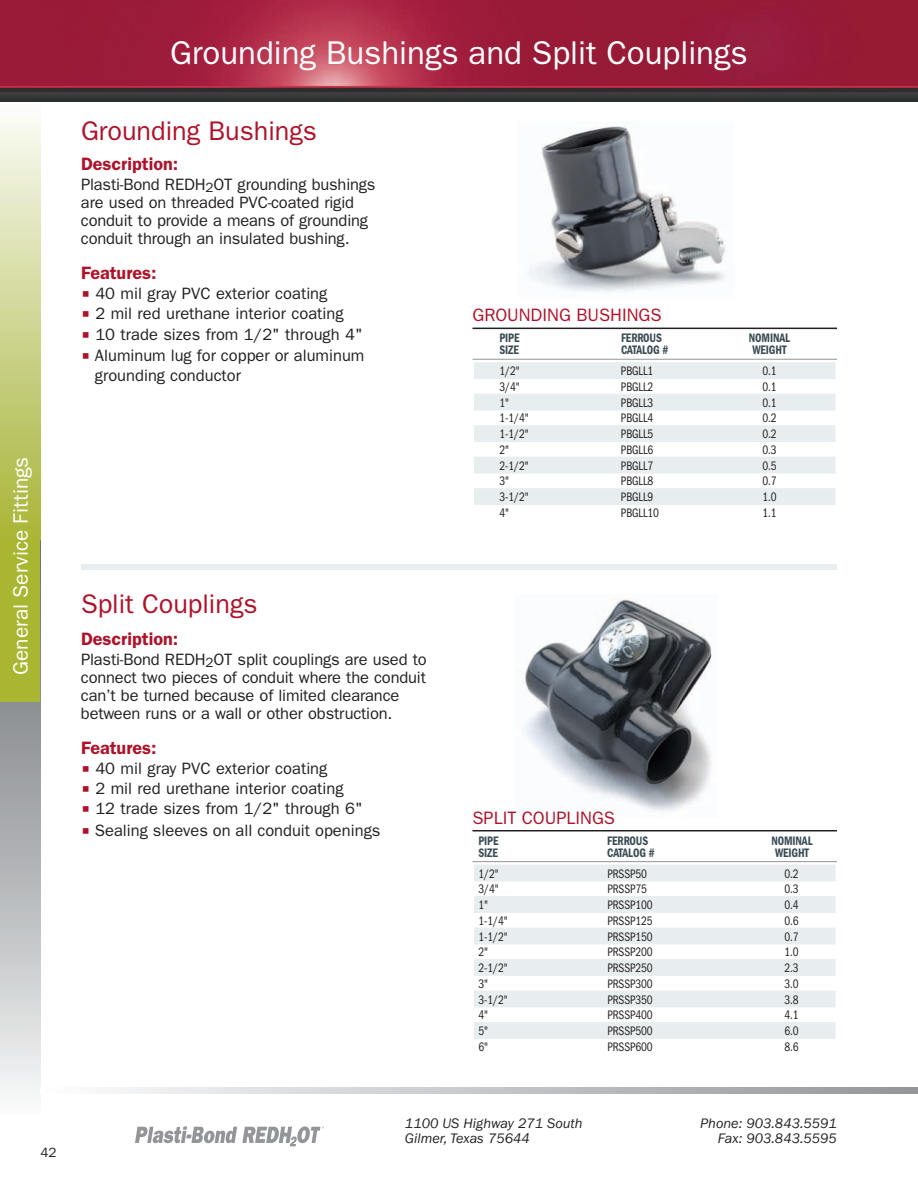
<style>
.page{position:relative;width:918px;height:1188px;background:#fff}
.page>*{position:absolute;margin:0;border:0;box-sizing:border-box;transform-origin:0 0}
.t1{font:33px "ITC Franklin Gothic Std";color:#fff}
.t2{font:27px "ITC Franklin Gothic Std";color:#ae1229}
.t3{font:21px "ITC Franklin Gothic Std";color:#fff}
.t4{font:600 18px "ITC Franklin Gothic Std";color:#ae1229}
.t5{font:18px "ITC Franklin Gothic Std";color:#ae1229}
.t6{font:16.5px/18px "ITC Franklin Gothic Std";letter-spacing:-.01em;color:#231f20}
.t7{font:italic 14.25px/15px "ITC Franklin Gothic Std";color:#231f20;text-align:right}
.t8{font:13.5px "ITC Franklin Gothic Std";color:#231f20}
.t9{font:condensed 12.75px "ITC Franklin Gothic Std";letter-spacing:-.01em;color:#231f20;scale:.9 1}
.t10{font:12.75px "ITC Franklin Gothic Std Dm Cd";letter-spacing:-.01em;color:#3a4b54;scale:.9 1}
.s1{font-family:"Lucida Grande";color:#ae1229}
</style>
<div class="page">
<svg style="left:0;top:702px;width:40px;height:394px;background:#bcbec0"></svg>
<div style="left:0;top:101px;width:40px;height:601px;background:#a9b632"></div>
<div style="left:0;top:101px;width:40px;height:439px;background:linear-gradient(to bottom,#fbfcf9,#a7b335)"></div>
<img style="left:522px;top:599px;width:190px;height:213px">
<div style="left:474px;top:865px;width:361px;height:16px;background:#e8eeef"></div>
<div style="left:474px;top:896px;width:361px;height:17px;background:#e8eeef"></div>
<div style="left:474px;top:928px;width:361px;height:16px;background:#e8eeef"></div>
<div style="left:474px;top:959px;width:361px;height:17px;background:#e8eeef"></div>
<div style="left:474px;top:991px;width:361px;height:16px;background:#e8eeef"></div>
<div style="left:474px;top:1022px;width:361px;height:17px;background:#e8eeef"></div>
<hr style="left:472px;top:830px;width:365px;height:1px;background:#231f20">
<hr style="left:472px;top:861px;width:365px;height:1px;background:#939598">
<div style="left:81px;top:564px;width:756px;height:6px;background:#e8eeef"></div>
<svg style="left:115px;top:1087px;width:803px;height:7px;background:#c3c4c6"></svg>
<svg style="left:135px;top:1126px;width:189px;height:20px"></svg>
<img style="left:0;top:0;width:918px;height:101px">
<div style="left:474px;top:362px;width:361px;height:17px;background:#e8eeef"></div>
<div style="left:474px;top:394px;width:361px;height:17px;background:#e8eeef"></div>
<div style="left:474px;top:425px;width:361px;height:17px;background:#e8eeef"></div>
<div style="left:474px;top:457px;width:361px;height:17px;background:#e8eeef"></div>
<div style="left:474px;top:488px;width:361px;height:17px;background:#e8eeef"></div>
<hr style="left:472px;top:328px;width:365px;height:1px;background:#231f20">
<hr style="left:472px;top:359px;width:365px;height:1px;background:#939598">
<img style="left:528px;top:126px;width:198px;height:166px">
<p class="t3" style="left:14px;top:675px;width:220px;rotate:-90deg">General Service Fittings</p>
<h1 class="t1" style="left:170px;top:41px;width:579px">Grounding Bushings and Split Couplings</h1>
<h2 class="t2" style="left:81px;top:122px;width:237px">Grounding Bushings</h2>
<p class="t4" style="left:81px;top:158px;width:99px">description:</p>
<p class="t6" style="left:81px;top:177px;width:296px">Plasti-Bond REDH<sub>2</sub>OT grounding bushings are used on threaded PVC-coated rigid conduit to provide a means of grounding conduit through an insulated bushing.</p>
<p class="t4" style="left:81px;top:267px;width:77px">Features:</p>
<p class="t6" style="left:81px;top:286px;width:248px"><span class="s1">■</span> 40 mil gray PVC exterior coating</p>
<p class="t6" style="left:81px;top:306px;width:264px"><span class="s1">■</span> 2 mil red urethane interior coating</p>
<p class="t6" style="left:81px;top:326px;width:283px"><span class="s1">■</span> 10 trade sizes from 1/2" through 4"</p>
<p class="t6" style="left:95px;top:347px;width:271px;line-height:19.5px;text-indent:-14px"><span class="s1">■</span> Aluminum lug for copper or aluminum grounding conductor</p>
<h2 class="t2" style="left:81px;top:594px;width:178px">Split Couplings</h2>
<p class="t4" style="left:81px;top:633px;width:99px">description:</p>
<p class="t6" style="left:81px;top:652px;width:347px">Plasti-Bond REDH<sub>2</sub>OT split couplings are used to connect two pieces of conduit where the conduit can’t be turned because of limited clearance between runs or a wall or other obstruction.</p>
<p class="t4" style="left:81px;top:741px;width:77px">Features:</p>
<p class="t6" style="left:81px;top:761px;width:248px"><span class="s1">■</span> 40 mil gray PVC exterior coating</p>
<p class="t6" style="left:81px;top:781px;width:264px"><span class="s1">■</span> 2 mil red urethane interior coating</p>
<p class="t6" style="left:81px;top:801px;width:283px"><span class="s1">■</span> 12 trade sizes from 1/2" through 6"</p>
<p class="t6" style="left:81px;top:823px;width:301px"><span class="s1">■</span> Sealing sleeves on all conduit openings</p>
<p class="t5" style="left:472px;top:309px;width:191px">GROUNDING BUSHINGS</p>
<p class="t10" style="left:500px;top:334px;width:24px">PIPE</p>
<p class="t10" style="left:621px;top:334px;width:47px">FERROUS</p>
<p class="t10" style="left:749px;top:334px;width:47px">NOMINAL</p>
<p class="t10" style="left:500px;top:346px;width:23px">SIZE</p>
<p class="t10" style="left:621px;top:346px;width:54px">CATALOG #</p>
<p class="t10" style="left:752px;top:346px;width:39px">WEIGHT</p>
<p class="t9" style="left:499px;top:367px;width:24px">1/2"</p>
<p class="t9" style="left:621px;top:367px;width:37px">PBGLL1</p>
<p class="t9" style="left:762px;top:367px;width:17px">0.1</p>
<p class="t9" style="left:499px;top:382px;width:24px">3/4"</p>
<p class="t9" style="left:621px;top:382px;width:37px">PBGLL2</p>
<p class="t9" style="left:762px;top:382px;width:17px">0.1</p>
<p class="t9" style="left:499px;top:398px;width:12px">1"</p>
<p class="t9" style="left:621px;top:398px;width:37px">PBGLL3</p>
<p class="t9" style="left:762px;top:398px;width:17px">0.1</p>
<p class="t9" style="left:499px;top:414px;width:34px">1-1/4"</p>
<p class="t9" style="left:621px;top:414px;width:37px">PBGLL4</p>
<p class="t9" style="left:762px;top:414px;width:17px">0.2</p>
<p class="t9" style="left:499px;top:430px;width:34px">1-1/2"</p>
<p class="t9" style="left:621px;top:430px;width:37px">PBGLL5</p>
<p class="t9" style="left:762px;top:430px;width:17px">0.2</p>
<p class="t9" style="left:499px;top:445px;width:12px">2"</p>
<p class="t9" style="left:621px;top:445px;width:37px">PBGLL6</p>
<p class="t9" style="left:762px;top:445px;width:17px">0.3</p>
<p class="t9" style="left:499px;top:461px;width:34px">2-1/2"</p>
<p class="t9" style="left:621px;top:461px;width:37px">PBGLL7</p>
<p class="t9" style="left:762px;top:461px;width:17px">0.5</p>
<p class="t9" style="left:499px;top:477px;width:12px">3"</p>
<p class="t9" style="left:621px;top:477px;width:37px">PBGLL8</p>
<p class="t9" style="left:762px;top:477px;width:17px">0.7</p>
<p class="t9" style="left:499px;top:493px;width:34px">3-1/2"</p>
<p class="t9" style="left:621px;top:493px;width:37px">PBGLL9</p>
<p class="t9" style="left:762px;top:493px;width:17px">1.0</p>
<p class="t9" style="left:499px;top:508px;width:12px">4"</p>
<p class="t9" style="left:621px;top:508px;width:44px">PBGLL10</p>
<p class="t9" style="left:762px;top:508px;width:17px">1.1</p>
<p class="t5" style="left:472px;top:812px;width:144px">SPLIT COUPLINGS</p>
<p class="t10" style="left:479px;top:836px;width:24px">PIPE</p>
<p class="t10" style="left:607px;top:836px;width:47px">FERROUS</p>
<p class="t10" style="left:772px;top:836px;width:47px">NOMINAL</p>
<p class="t10" style="left:479px;top:848px;width:23px">SIZE</p>
<p class="t10" style="left:607px;top:848px;width:54px">CATALOG #</p>
<p class="t10" style="left:775px;top:848px;width:39px">WEIGHT</p>
<p class="t9" style="left:479px;top:869px;width:24px">1/2"</p>
<p class="t9" style="left:607px;top:869px;width:45px">PRSSP50</p>
<p class="t9" style="left:784px;top:869px;width:17px">0.2</p>
<p class="t9" style="left:479px;top:885px;width:24px">3/4"</p>
<p class="t9" style="left:607px;top:885px;width:45px">PRSSP75</p>
<p class="t9" style="left:784px;top:885px;width:17px">0.3</p>
<p class="t9" style="left:479px;top:901px;width:12px">1"</p>
<p class="t9" style="left:607px;top:901px;width:52px">PRSSP100</p>
<p class="t9" style="left:784px;top:901px;width:17px">0.4</p>
<p class="t9" style="left:479px;top:916px;width:34px">1-1/4"</p>
<p class="t9" style="left:607px;top:916px;width:52px">PRSSP125</p>
<p class="t9" style="left:784px;top:916px;width:17px">0.6</p>
<p class="t9" style="left:479px;top:932px;width:34px">1-1/2"</p>
<p class="t9" style="left:607px;top:932px;width:52px">PRSSP150</p>
<p class="t9" style="left:784px;top:932px;width:17px">0.7</p>
<p class="t9" style="left:479px;top:948px;width:12px">2"</p>
<p class="t9" style="left:607px;top:948px;width:52px">PRSSP200</p>
<p class="t9" style="left:784px;top:948px;width:17px">1.0</p>
<p class="t9" style="left:479px;top:964px;width:34px">2-1/2"</p>
<p class="t9" style="left:607px;top:964px;width:52px">PRSSP250</p>
<p class="t9" style="left:784px;top:964px;width:17px">2.3</p>
<p class="t9" style="left:479px;top:979px;width:12px">3"</p>
<p class="t9" style="left:607px;top:979px;width:52px">PRSSP300</p>
<p class="t9" style="left:784px;top:979px;width:17px">3.0</p>
<p class="t9" style="left:479px;top:995px;width:34px">3-1/2"</p>
<p class="t9" style="left:607px;top:995px;width:52px">PRSSP350</p>
<p class="t9" style="left:784px;top:995px;width:17px">3.8</p>
<p class="t9" style="left:479px;top:1011px;width:12px">4"</p>
<p class="t9" style="left:607px;top:1011px;width:52px">PRSSP400</p>
<p class="t9" style="left:784px;top:1011px;width:17px">4.1</p>
<p class="t9" style="left:479px;top:1027px;width:12px">5"</p>
<p class="t9" style="left:607px;top:1027px;width:52px">PRSSP500</p>
<p class="t9" style="left:784px;top:1027px;width:17px">6.0</p>
<p class="t9" style="left:479px;top:1042px;width:12px">6"</p>
<p class="t9" style="left:607px;top:1042px;width:52px">PRSSP600</p>
<p class="t9" style="left:784px;top:1042px;width:17px">8.6</p>
<p class="t8" style="left:40px;top:1147px;width:18px">42</p>
<p class="t7" style="left:405px;top:1117px;width:179px;text-align:left">1100 US Highway 271 South<br>Gilmer, Texas 75644</p>
<p class="t7" style="left:700px;top:1117px;width:138px">Phone: 903.843.5591<br>Fax: 903.843.5595</p>
</div>
